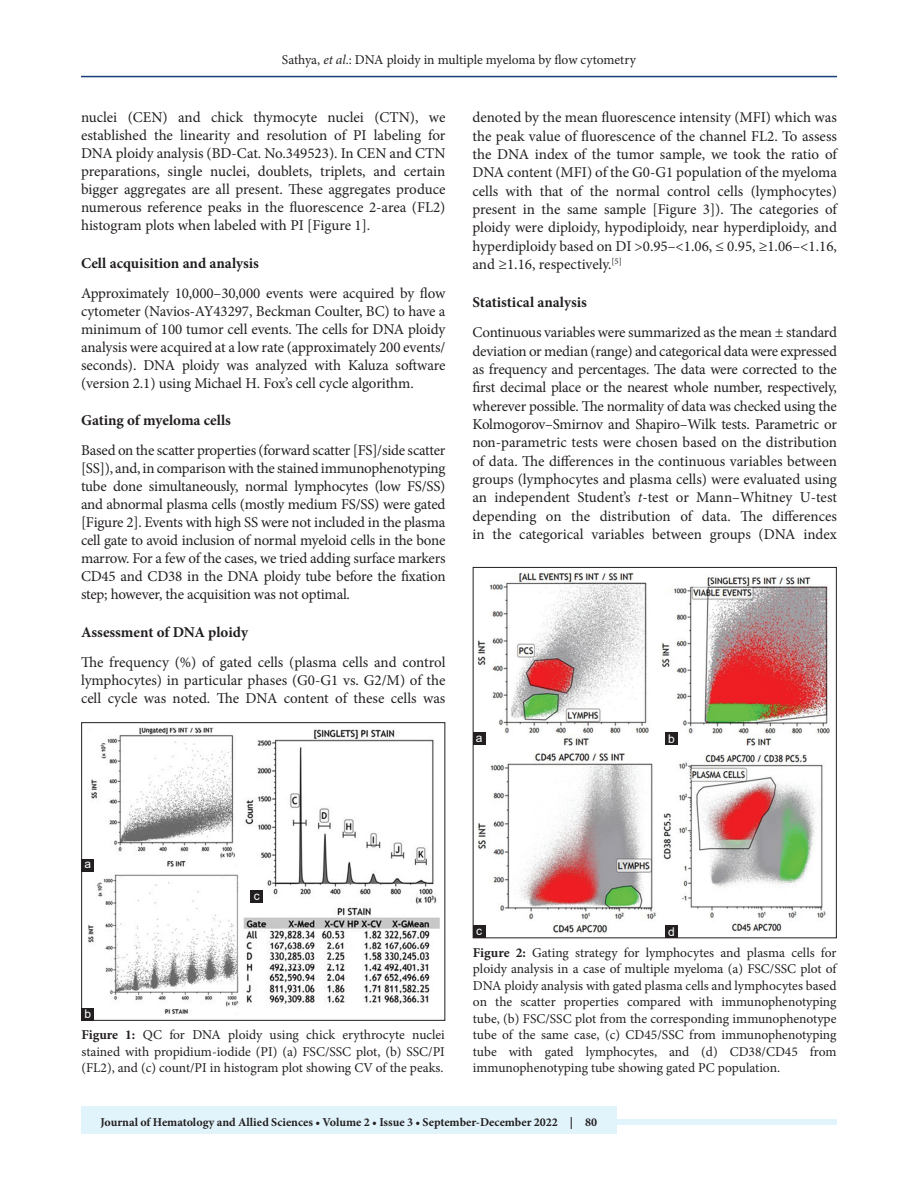
<style>
.page{position:relative;width:918px;height:1188px;background:#fff}
.page>*{position:absolute;margin:0;border:0;box-sizing:border-box;transform-origin:0 0}
.t1{font:15px/18px "Minion Pro";letter-spacing:-.005em;color:#231f20;text-align:justify}
.t2{font:700 15px "Minion Pro";color:#231f20}
.t3{font:13.5px/16.5px "Minion Pro";letter-spacing:-.005em;color:#231f20;text-align:justify}
.t4{font:700 12px "Minion Pro";color:#231f20}
.t5{font:12px "Arial";color:#fff}
.s1{font-style:italic}
.s2{font-weight:700}
</style>
<div class="page">
<hr style="left:81px;top:76px;width:756px;height:1px;background:#164077">
<div style="left:81px;top:1119px;width:756px;height:6px;background:#e1f4fc"></div>
<div style="left:81px;top:1106px;width:536px;height:28px;background:#e1f4fc"></div>
<img style="left:83px;top:727px;width:357px;height:287px">
<div style="left:81px;top:722px;width:364px;height:299px;border:1px solid #231f20"></div>
<div style="left:250px;top:890px;width:13px;height:13px;background:#231f20"></div>
<div style="left:81px;top:1008px;width:13px;height:13px;background:#231f20"></div>
<div style="left:81px;top:859px;width:13px;height:12px;background:#231f20"></div>
<img style="left:477px;top:573px;width:353px;height:360px">
<div style="left:473px;top:567px;width:364px;height:371px;border:1px solid #231f20"></div>
<div style="left:665px;top:925px;width:13px;height:13px;background:#231f20"></div>
<div style="left:473px;top:925px;width:13px;height:13px;background:#231f20"></div>
<div style="left:665px;top:732px;width:13px;height:13px;background:#231f20"></div>
<div style="left:473px;top:732px;width:13px;height:13px;background:#231f20"></div>
<p class="t3" style="left:282px;top:51px;width:356px">Sathya, <span class="s1">et al</span>.: DNA ploidy in multiple myeloma by flow cytometry</p>
<p class="t1" style="left:81px;top:109px;width:366px">nuclei (CEN) and chick thymocyte nuclei (CTN), we established the linearity and resolution of PI labeling for DNA ploidy analysis (BD-Cat. No.349523). In CEN and CTN preparations, single nuclei, doublets, triplets, and certain bigger aggregates are all present. These aggregates produce numerous reference peaks in the fluorescence 2-area (FL2) histogram plots when labeled with PI [Figure 1].</p>
<p class="t2" style="left:81px;top:252px;width:179px">Cell acquisition and analysis</p>
<p class="t1" style="left:81px;top:284px;width:366px">Approximately 10,000–30,000 events were acquired by flow cytometer (Navios<span class="s1">-</span>AY43297, Beckman Coulter, BC) to have a minimum of 100 tumor cell events. The cells for DNA ploidy analysis were acquired at a low rate (approximately 200 events/ seconds). DNA ploidy was analyzed with Kaluza software (version 2.1) using Michael H. Fox’s cell cycle algorithm.</p>
<p class="t2" style="left:81px;top:410px;width:151px">Gating of myeloma cells</p>
<p class="t1" style="left:81px;top:442px;width:366px">Based on the scatter properties (forward scatter [FS]/side scatter [SS]), and, in comparison with the stained immunophenotyping tube done simultaneously, normal lymphocytes (low FS/SS) and abnormal plasma cells (mostly medium FS/SS) were gated [Figure 2]. Events with high SS were not included in the plasma cell gate to avoid inclusion of normal myeloid cells in the bone marrow. For a few of the cases, we tried adding surface markers CD45 and CD38 in the DNA ploidy tube before the fixation step; however, the acquisition was not optimal.</p>
<p class="t2" style="left:81px;top:621px;width:169px">Assessment of DNA ploidy</p>
<p class="t1" style="left:81px;top:653px;width:366px">The frequency (%) of gated cells (plasma cells and control lymphocytes) in particular phases (G0-G1 vs. G2/M) of the cell cycle was noted. The DNA content of these cells was</p>
<p class="t1" style="left:472px;top:108px;width:366px">denoted by the mean fluorescence intensity (MFI) which was the peak value of fluorescence of the channel FL2. To assess the DNA index of the tumor sample, we took the ratio of DNA content (MFI) of the G0-G1 population of the myeloma cells with that of the normal control cells (lymphocytes) present in the same sample [Figure 3]). The categories of ploidy were diploidy, hypodiploidy, near hyperdiploidy, and hyperdiploidy based on DI &gt;0.95–&lt;1.06, ≤ 0.95, ≥1.06–&lt;1.16, and ≥1.16, respectively.<sup>[5]</sup></p>
<p class="t2" style="left:472px;top:292px;width:116px">Statistical analysis</p>
<p class="t1" style="left:472px;top:323px;width:366px">Continuous variables were summarized as the mean ± standard deviation or median (range) and categorical data were expressed as frequency and percentages. The data were corrected to the first decimal place or the nearest whole number, respectively, wherever possible. The normality of data was checked using the Kolmogorov–Smirnov and Shapiro–Wilk tests. Parametric or non-parametric tests were chosen based on the distribution of data. The differences in the continuous variables between groups (lymphocytes and plasma cells) were evaluated using an independent Student’s <span class="s1">t</span>-test or Mann–Whitney U-test depending on the distribution of data. The differences in the categorical variables between groups (DNA index</p>
<p class="t5" style="left:476px;top:729px;width:8px">a</p>
<p class="t5" style="left:668px;top:730px;width:8px">b</p>
<p class="t5" style="left:84px;top:856px;width:8px">a</p>
<p class="t5" style="left:84px;top:1006px;width:8px">b</p>
<p class="t5" style="left:254px;top:887px;width:7px">c</p>
<p class="t3" style="left:81px;top:1027px;width:365px"><span class="s2">Figure 1:</span> QC for DNA ploidy using chick erythrocyte nuclei stained with propidium-iodide (PI) (a) FSC/SSC plot, (b) SSC/PI (FL2), and (c) count/PI in histogram plot showing CV of the peaks.</p>
<p class="t5" style="left:476px;top:922px;width:7px">c</p>
<p class="t5" style="left:668px;top:923px;width:8px">d</p>
<p class="t3" style="left:473px;top:944px;width:365px"><span class="s2">Figure 2:</span> Gating strategy for lymphocytes and plasma cells for ploidy analysis in a case of multiple myeloma (a) FSC/SSC plot of DNA ploidy analysis with gated plasma cells and lymphocytes based on the scatter properties compared with immunophenotyping tube, (b) FSC/SSC plot from the corresponding immunophenotype tube of the same case, (c) CD45/SSC from immunophenotyping tube with gated lymphocytes, and (d) CD38/CD45 from immunophenotyping tube showing gated PC population.</p>
<p class="t4" style="left:100px;top:1113px;width:498px">Journal of Hematology and Allied Sciences • Volume 2 • Issue 3 • September-December 2022 | 80</p>
</div>
